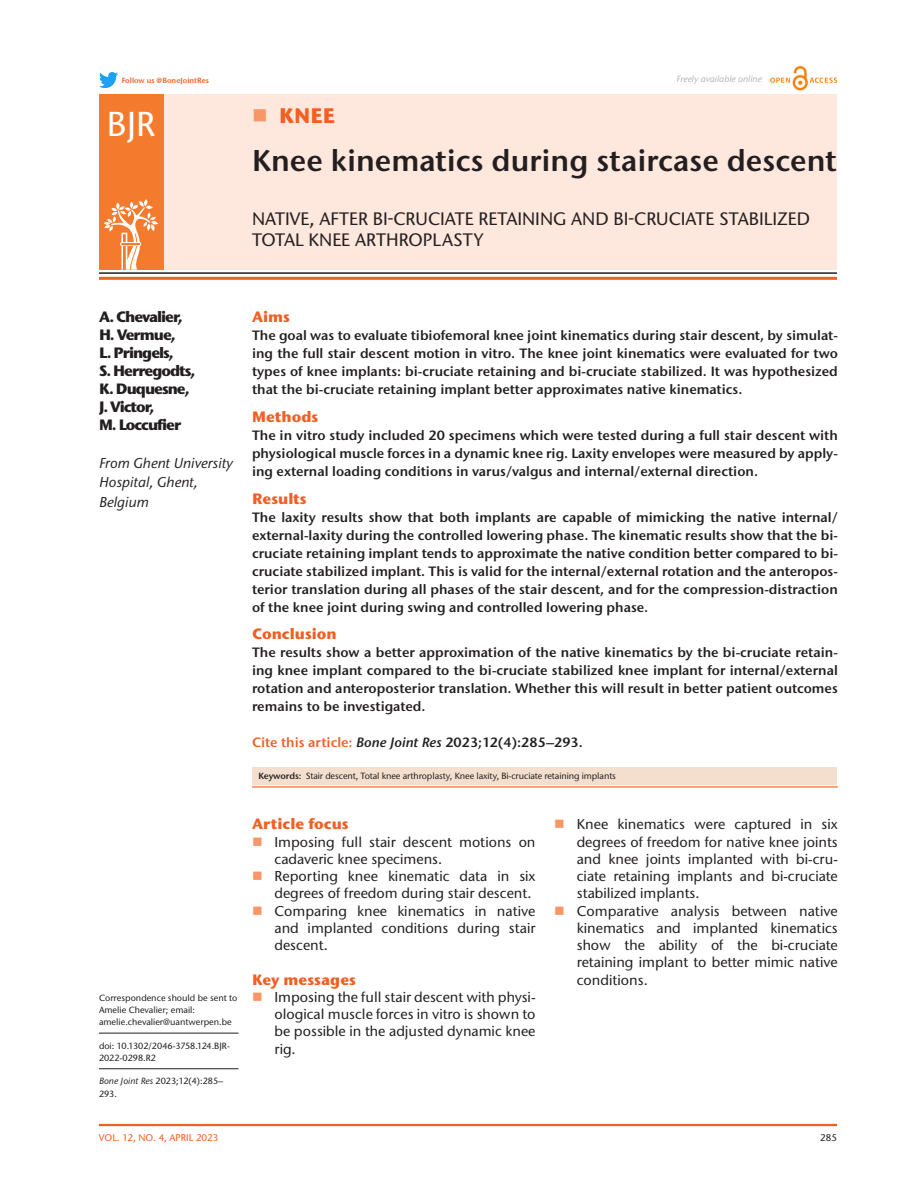
<style>
.page{position:relative;width:918px;height:1188px;background:#fff}
.page>*{position:absolute;margin:0;border:0;box-sizing:border-box;transform-origin:0 0}
.t1{font:500 34.5px "Stone Sans ITC Pro";color:#fff}
.t2{font:600 30px "Stone Sans ITC Pro";color:#231f20}
.t3{font:700 21px "Stone Sans ITC Pro";color:#f15f23}
.t4{font:500 18px/21px "Stone Sans ITC Pro";color:#231f20}
.t5{font:700 15px/18px "Stone Sans ITC Pro";letter-spacing:-.07em;color:#231f20}
.t6{font:700 15px "Stone Sans ITC Pro";color:#f15f23}
.t7{font:500 14.25px/17.2px "Stone Sans ITC Pro";color:#231f20}
.t8{font:italic 500 14.25px/19.5px "Stone Sans ITC Pro";color:#231f20}
.t9{font:600 13.5px/18px "Stone Sans ITC Pro";color:#231f20;text-align:justify}
.t10{font:500 9.75px "Stone Sans ITC Pro";color:#f15f23}
.t11{font:500 9.75px "Stone Sans ITC Pro";color:#231f20}
.t12{font:500 9px/12px "Stone Sans ITC Pro";color:#231f20}
.t13{font:italic 500 9px "Stone Sans ITC Pro";color:#b2b3b7}
.t14{font:600 7.5px "Stone Sans ITC Pro";color:#f15f23}
.s1{font-style:italic}
.s2{color:#f15f23}
.s3{font-weight:600}
</style>
<div class="page">
<hr style="left:99px;top:1124px;width:738px;height:2px;background:#f15f23">
<img style="left:99px;top:73px;width:18px;height:14px">
<img style="left:770px;top:65px;width:68px;height:26px">
<div style="left:252px;top:767px;width:585px;height:18px;background:#f4dfce"></div>
<hr style="left:99px;top:272px;width:738px;height:2px;background:#231f20">
<hr style="left:99px;top:277px;width:738px;height:3px;background:#f15f23">
<div style="left:99px;top:94px;width:738px;height:176px;background:#fee7dc"></div>
<div style="left:99px;top:94px;width:64px;height:176px;background:#f47b2d"></div>
<svg style="left:104px;top:199px;width:54px;height:71px"></svg>
<hr style="left:99px;top:1033px;width:139px;height:1px;background:#231f20">
<hr style="left:99px;top:1068px;width:139px;height:1px;background:#231f20">
<hr style="left:252px;top:786px;width:586px;height:1px;background:#f15f23">
<p class="t14" style="left:122px;top:75px;width:89px">Follow us @BoneJointRes</p>
<p class="t13" style="left:676px;top:73px;width:87px">Freely available online</p>
<h1 class="t1" style="left:107px;top:103px;width:50px">BJR</h1>
<h3 class="t3" style="left:279px;top:102px;width:58px">KNEE</h3>
<h2 class="t2" style="left:252px;top:142px;width:586px">Knee kinematics during staircase descent</h2>
<h3 class="t4" style="left:252px;top:209px;width:560px">NATIVE, AFTER BI-CRUCIATE RETAINING AND BI-CRUCIATE STABILIZED<br>TOTAL KNEE ARTHROPLASTY</h3>
<p class="t5" style="left:99px;top:308px;width:98px">A. Chevalier,<br>H. Vermue,<br>L. Pringels,<br>S. Herregodts,<br>K. Duquesne,<br>J. Victor,<br>M. Loccufier</p>
<p class="t8" style="left:99px;top:453px;width:136px">From Ghent University<br>Hospital, Ghent,<br>Belgium</p>
<p class="t12" style="left:99px;top:992px;width:140px">Correspondence should be sent to<br>Amelie Chevalier; email: amelie.chevalier@uantwerpen.be</p>
<p class="t12" style="left:99px;top:1040px;width:132px">doi: 10.1302/2046-3758.124.BJR-<br>2022-0298.R2</p>
<p class="t12" style="left:99px;top:1074px;width:126px;line-height:13.5px"><span class="s1">Bone Joint Res</span> 2023;12(4):285–<br>293.</p>
<p class="t6" style="left:252px;top:307px;width:39px">Aims</p>
<p class="t9" style="left:252px;top:326px;width:587px">The goal was to evaluate tibiofemoral knee joint kinematics during stair descent, by simulat&shy;ing the full stair descent motion in vitro. The knee joint kinematics were evaluated for two types of knee implants: bi-cruciate retaining and bi-cruciate stabilized. It was hypothesized that the bi-cruciate retaining implant better approximates native kinematics.</p>
<p class="t6" style="left:252px;top:407px;width:68px">Methods</p>
<p class="t9" style="left:252px;top:426px;width:587px">The in vitro study included 20 specimens which were tested during a full stair descent with physiological muscle forces in a dynamic knee rig. Laxity envelopes were measured by apply&shy;ing external loading conditions in varus/valgus and internal/external direction.</p>
<p class="t6" style="left:252px;top:489px;width:56px">Results</p>
<p class="t9" style="left:252px;top:508px;width:587px">The laxity results show that both implants are capable of mimicking the native internal/ external-laxity during the controlled lowering phase. The kinematic results show that the bi&shy;cruciate retaining implant tends to approximate the native condition better compared to bi&shy;cruciate stabilized implant. This is valid for the internal/external rotation and the anteropos&shy;terior translation during all phases of the stair descent, and for the compression-distraction of the knee joint during swing and controlled lowering phase.</p>
<p class="t6" style="left:252px;top:624px;width:86px">Conclusion</p>
<p class="t9" style="left:252px;top:644px;width:587px">The results show a better approximation of the native kinematics by the bi-cruciate retain&shy;ing knee implant compared to the bi-cruciate stabilized knee implant for internal/external rotation and anteroposterior translation. Whether this will result in better patient outcomes remains to be investigated.</p>
<p class="t9" style="left:252px;top:734px;width:332px"><span class="s2">Cite this article:</span> <span class="s1">Bone Joint Res</span> 2023;12(4):285–293.</p>
<p class="t12" style="left:258px;top:770px;width:359px"><span class="s3">Keywords:</span> Stair descent, Total knee arthroplasty, Knee laxity, Bi-cruciate retaining implants</p>
<p class="t6" style="left:252px;top:814px;width:98px">Article focus</p>
<p class="t7" style="left:275px;top:833px;width:263px">Imposing full stair descent motions on cadaveric knee specimens.<br>Reporting knee kinematic data in six degrees of freedom during stair descent.<br>Comparing knee kinematics in native and implanted conditions during stair descent.</p>
<p class="t6" style="left:252px;top:970px;width:105px">Key messages</p>
<p class="t7" style="left:275px;top:988px;width:263px;text-align:justify">Imposing the full stair descent with physi&shy;ological muscle forces in vitro is shown to be possible in the adjusted dynamic knee rig.</p>
<p class="t7" style="left:577px;top:816px;width:263px">Knee kinematics were captured in six degrees of freedom for native knee joints and knee joints implanted with bi-cru&shy;ciate retaining implants and bi-cruciate stabilized implants.<br>Comparative analysis between native kinematics and implanted kinematics show the ability of the bi-cruciate retaining implant to better mimic native conditions.</p>
<p class="t10" style="left:99px;top:1132px;width:121px">VOL. 12, NO. 4, APRIL 2023</p>
<p class="t11" style="left:820px;top:1132px;width:18px">285</p>
</div>
